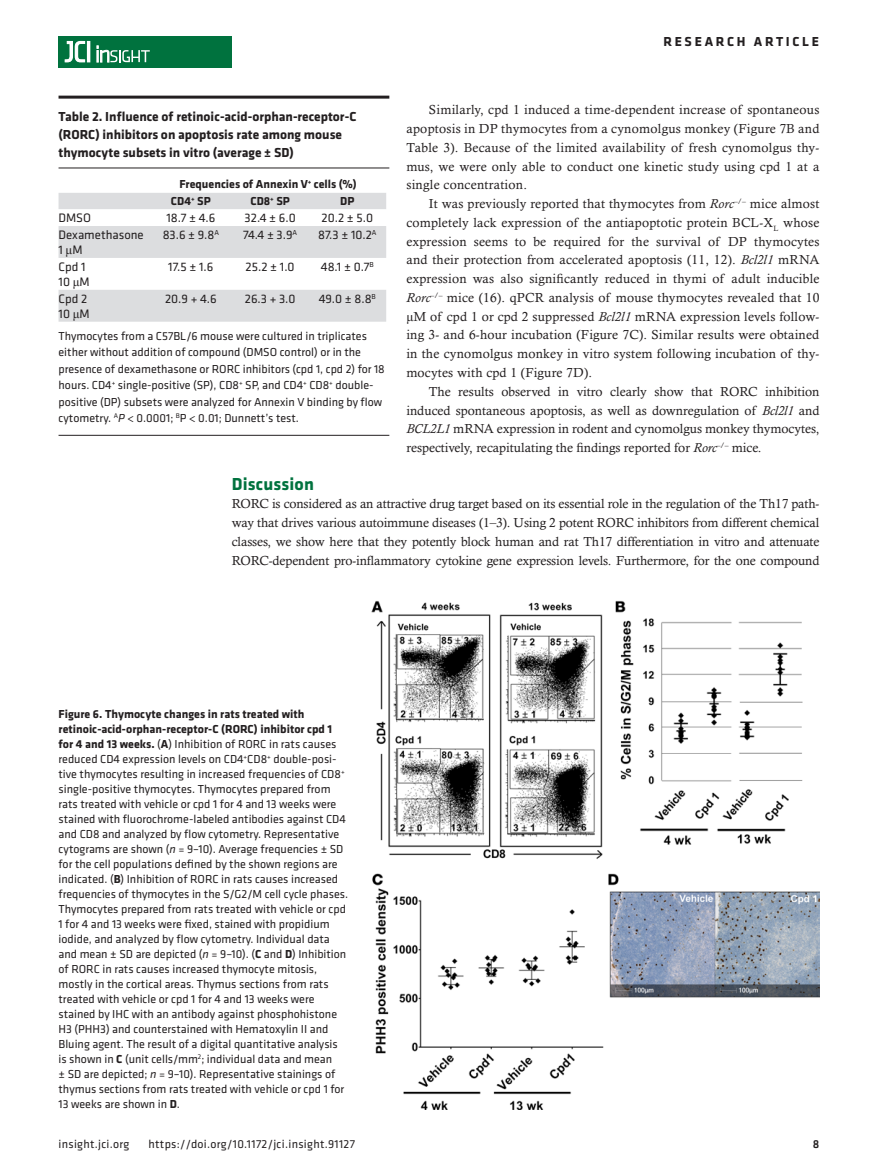
<style>
.page{position:relative;width:878px;height:1175px;background:#fff}
.page>*{position:absolute;margin:0;border:0;box-sizing:border-box;transform-origin:0 0}
.t1{font:700 18px "Klavika";letter-spacing:.01em;color:#00723e}
.t2{font:700 13.5px/18px "Klavika Basic";color:#231f20}
.t3{font:700 13.5px "Klavika Basic";letter-spacing:.2em;color:#231f20}
.t4{font:13.2px/18.8px "Calisto MT Std";letter-spacing:.01em;color:#231f20;text-align:justify}
.t5{font:12.75px/15px "Klavika";color:#231f20}
.t6{font:12px/15px "Klavika Basic";color:#231f20}
.t7{font:12px "Klavika Basic";letter-spacing:.025em;color:#231f20}
.t8{font:700 12px/17.7px "Klavika";color:#231f20}
.t9{font:500 12px "Klavika Basic";color:#231f20}
.s1{font-family:"Times New Roman"}
.s2{font-style:italic}
.s3{font-weight:700}
</style>
<div class="page">
<div style="left:59px;top:36px;width:173px;height:31px;background:#00723e"></div>
<hr style="left:87px;top:41px;width:3px;height:21px;background:#fff">
<svg style="left:64px;top:41px;width:21px;height:22px"></svg>
<svg style="left:97px;top:46px;width:53px;height:16px"></svg>
<hr style="left:59px;top:96px;width:330px;height:3px;background:#231f20">
<hr style="left:59px;top:168px;width:330px;height:1px;background:#231f20">
<hr style="left:59px;top:435px;width:330px;height:1px;background:#231f20">
<svg style="left:59px;top:193px;width:327px;height:129px;fill:#dcdddf"></svg>
<img style="left:371px;top:600px;width:448px;height:509px">
<p class="t3" style="left:663px;top:32px;width:157px">RESEARCH ARTICLE</p>
<p class="t2" style="left:59px;top:107px;width:299px">Table 2. Influence of retinoic-acid-orphan-receptor-C (RORC) inhibitors on apoptosis rate among mouse thymocyte subsets in vitro (average ± SD)</p>
<p class="t8" style="left:171px;top:174px;width:187px;text-indent:8px">Frequencies of Annexin V<sup>+</sup> cells (%)<br>CD4<sup>+</sup> SP</p>
<p class="t8" style="left:250px;top:192px;width:41px">CD8<sup>+</sup> SP</p>
<p class="t8" style="left:340px;top:192px;width:16px">DP</p>
<p class="t5" style="left:59px;top:210px;width:34px">DMSO</p>
<p class="t5" style="left:166px;top:210px;width:50px">18.7 ± 4.6</p>
<p class="t5" style="left:245px;top:210px;width:53px">32.4 ± 6.0</p>
<p class="t5" style="left:321px;top:210px;width:53px">20.2 ± 5.0</p>
<p class="t5" style="left:59px;top:227px;width:87px">Dexamethasone<br>1 <span class="s1">μ</span>M</p>
<p class="t5" style="left:163px;top:227px;width:58px">83.6 ± 9.8<sup>A</sup></p>
<p class="t5" style="left:243px;top:227px;width:56px">74.4 ± 3.9<sup>A</sup></p>
<p class="t5" style="left:318px;top:227px;width:60px">87.3 ± 10.2<sup>A</sup></p>
<p class="t5" style="left:59px;top:259px;width:33px">Cpd 1<br>10 <span class="s1">μ</span>M</p>
<p class="t5" style="left:168px;top:259px;width:47px">17.5 ± 1.6</p>
<p class="t5" style="left:246px;top:259px;width:51px">25.2 ± 1.0</p>
<p class="t5" style="left:321px;top:259px;width:54px">48.1 ± 0.7<sup>B</sup></p>
<p class="t5" style="left:59px;top:291px;width:33px">Cpd 2<br>10 <span class="s1">μ</span>M</p>
<p class="t5" style="left:165px;top:291px;width:53px">20.9 + 4.6</p>
<p class="t5" style="left:245px;top:291px;width:52px">26.3 + 3.0</p>
<p class="t5" style="left:319px;top:291px;width:58px">49.0 ± 8.8<sup>B</sup></p>
<p class="t6" style="left:59px;top:327px;width:328px;line-height:16.5px">Thymocytes from a C57BL/6 mouse were cultured in triplicates either without addition of compound (DMSO control) or in the presence of dexamethasone or RORC inhibitors (cpd 1, cpd 2) for 18 hours. CD4<sup>+</sup> single-positive (SP), CD8<sup>+</sup> SP, and CD4<sup>+</sup> CD8<sup>+</sup> double&shy;positive (DP) subsets were analyzed for Annexin V binding by flow cytometry. <sup>A</sup><span class="s2">P</span> &lt; 0.0001; <sup>B</sup>P &lt; 0.01; Dunnett’s test.</p>
<p class="t4" style="left:406px;top:100px;width:414px;text-indent:22px">Similarly, cpd 1 induced a time-dependent increase of spontaneous apoptosis in DP thymocytes from a cynomolgus monkey (Figure 7B and Table 3). Because of the limited availability of fresh cynomolgus thy&shy;mus, we were only able to conduct one kinetic study using cpd 1 at a single concentration.</p>
<p class="t4" style="left:406px;top:194px;width:414px;text-indent:23px">It was previously reported that thymocytes from <span class="s2">Rorc</span><sup>–/–</sup> mice almost completely lack expression of the antiapoptotic protein BCL-X<sub>L</sub> whose expression seems to be required for the survival of DP thymocytes and their protection from accelerated apoptosis (11, 12). <span class="s2">Bcl2l1</span> mRNA expression was also significantly reduced in thymi of adult inducible <span class="s2">Rorc</span><sup>–/–</sup> mice (16). qPCR analysis of mouse thymocytes revealed that 10 <span class="s1">μ</span>M of cpd 1 or cpd 2 suppressed <span class="s2">Bcl2l1</span> mRNA expression levels follow&shy;ing 3- and 6-hour incubation (Figure 7C). Similar results were obtained in the cynomolgus monkey in vitro system following incubation of thy&shy;mocytes with cpd 1 (Figure 7D).</p>
<p class="t4" style="left:406px;top:382px;width:414px;text-indent:22px">The results observed in vitro clearly show that RORC inhibition induced spontaneous apoptosis, as well as downregulation of <span class="s2">Bcl2l1</span> and <span class="s2">BCL2L1</span> mRNA expression in rodent and cynomolgus monkey thymocytes, respectively, recapitulating the findings reported for <span class="s2">Rorc</span><sup>–/–</sup> mice.</p>
<h1 class="t1" style="left:232px;top:470px;width:84px">Discussion</h1>
<p class="t4" style="left:232px;top:494px;width:589px">RORC is considered as an attractive drug target based on its essential role in the regulation of the Th17 path&shy;way that drives various autoimmune diseases (1–3). Using 2 potent RORC inhibitors from different chemical classes, we show here that they potently block human and rat Th17 differentiation in vitro and attenuate RORC-dependent pro-inflammatory cytokine gene expression levels. Furthermore, for the one compound</p>
<p class="t6" style="left:59px;top:706px;width:291px"><span class="s3">Figure 6. Thymocyte changes in rats treated with retinoic-acid-orphan-receptor-C (RORC) inhibitor cpd 1 for 4 and 13 weeks.</span> (<span class="s3">A</span>) Inhibition of RORC in rats causes reduced CD4 expression levels on CD4<sup>+</sup>CD8<sup>+</sup> double-posi&shy;tive thymocytes resulting in increased frequencies of CD8<sup>+ </sup>single-positive thymocytes. Thymocytes prepared from rats treated with vehicle or cpd 1 for 4 and 13 weeks were stained with fluorochrome-labeled antibodies against CD4 and CD8 and analyzed by flow cytometry. Representative cytograms are shown (<span class="s2">n</span> = 9–10). Average frequencies ± SD for the cell populations defined by the shown regions are indicated. (<span class="s3">B</span>) Inhibition of RORC in rats causes increased frequencies of thymocytes in the S/G2/M cell cycle phases.<br>Thymocytes prepared from rats treated with vehicle or cpd 1 for 4 and 13 weeks were fixed, stained with propidium iodide, and analyzed by flow cytometry. Individual data and mean ± SD are depicted (<span class="s2">n</span> = 9–10). (<span class="s3">C</span> and <span class="s3">D</span>) Inhibition of RORC in rats causes increased thymocyte mitosis, mostly in the cortical areas. Thymus sections from rats treated with vehicle or cpd 1 for 4 and 13 weeks were stained by IHC with an antibody against phosphohistone H3 (PHH3) and counterstained with Hematoxylin II and Bluing agent. The result of a digital quantitative analysis is shown in <span class="s3">C</span> (unit cells/mm<sup>2</sup>; individual data and mean<br>± SD are depicted; <span class="s2">n</span> = 9–10). Representative stainings of thymus sections from rats treated with vehicle or cpd 1 for 13 weeks are shown in <span class="s3">D</span>.</p>
<p class="t7" style="left:58px;top:1135px;width:72px">insight.jci.org</p>
<p class="t7" style="left:148px;top:1135px;width:208px">https://doi.org/10.1172/jci.insight.91127</p>
<p class="t9" style="left:812px;top:1135px;width:8px">8</p>
</div>
